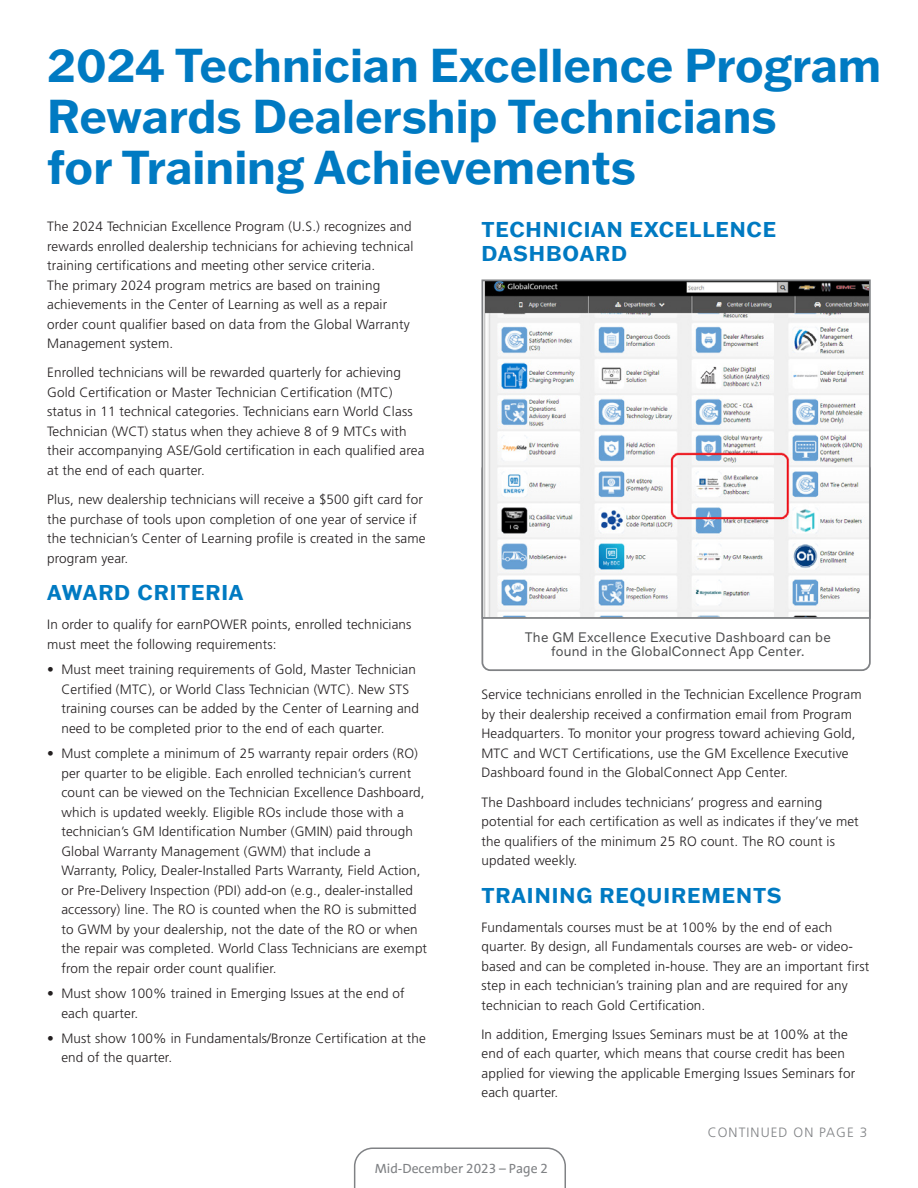
<style>
.page{position:relative;width:918px;height:1188px;background:#fff}
.page>*{position:absolute;margin:0;border:0;box-sizing:border-box;transform-origin:0 0}
._2019_body_copy_whit{font:700 46.5px/51px "Franklin Gothic ATF";color:#007ac2}
._2019_subheads_300{font:700 21px/24px "Franklin Gothic ATF";letter-spacing:.04em;color:#007ac2}
._2019_body_copy{font:300 13.5px/19.5px "Frutiger";letter-spacing:.01em;color:#231f20}
._2019_bullets{font:300 13.5px/19.5px "Frutiger";letter-spacing:.01em;color:#231f20}
._2019_captions{font:13.5px/14.5px "Franklin Gothic ATF";letter-spacing:.02em;color:#4b4c4d;text-align:center;scale:.95 1}
.t1{font:13.5px "GM Sans";color:#808285}
._2019_continued{font:300 13.5px "Frutiger";letter-spacing:.08em;color:#808285}
</style>
<div class="page">
<svg style="left:354px;top:1148px;width:212px;height:40px"></svg>
<img style="left:484px;top:282px;width:384px;height:334px">
<div style="left:481px;top:279px;width:390px;height:340px;border:2px solid #808285"></div>
<p class="_2019_body_copy_whit" style="left:47px;top:39px;width:836px">2024 Technician Excellence Program<br>Rewards Dealership Technicians<br>for Training Achievements</p>
<p class="_2019_subheads_300" style="left:482px;top:217px;width:296px">TECHNICIAN EXCELLENCE<br>DASHBOARD</p>
<p class="_2019_body_copy" style="left:47px;top:217px;width:368px">The 2024 Technician Excellence Program (U.S.) recognizes and rewards enrolled dealership technicians for achieving technical training certifications and meeting other service criteria.<br>The primary 2024 program metrics are based on training achievements in the Center of Learning as well as a repair order count qualifier based on data from the Global Warranty Management system.</p>
<p class="_2019_body_copy" style="left:47px;top:363px;width:379px">Enrolled technicians will be rewarded quarterly for achieving Gold Certification or Master Technician Certification (MTC) status in 11 technical categories. Technicians earn World Class Technician (WCT) status when they achieve 8 of 9 MTCs with their accompanying ASE/Gold certification in each qualified area at the end of each quarter.</p>
<p class="_2019_body_copy" style="left:47px;top:490px;width:380px">Plus, new dealership technicians will receive a $500 gift card for the purchase of tools upon completion of one year of service if the technician’s Center of Learning profile is created in the same program year.</p>
<p class="_2019_subheads_300" style="left:47px;top:580px;width:198px">AWARD CRITERIA</p>
<p class="_2019_body_copy" style="left:47px;top:615px;width:366px">In order to qualify for earnPOWER points, enrolled technicians must meet the following requirements:</p>
<p class="_2019_bullets" style="left:61px;top:660px;width:359px;text-indent:-14px">• Must meet training requirements of Gold, Master Technician Certified (MTC), or World Class Technician (WTC). New STS training courses can be added by the Center of Learning and need to be completed prior to the end of each quarter.</p>
<p class="_2019_bullets" style="left:61px;top:744px;width:367px;text-indent:-14px">• Must complete a minimum of 25 warranty repair orders (RO) per quarter to be eligible. Each enrolled technician’s current count can be viewed on the Technician Excellence Dashboard, which is updated weekly. Eligible ROs include those with a technician’s GM Identification Number (GMIN) paid through Global Warranty Management (GWM) that include a Warranty, Policy, Dealer-Installed Parts Warranty, Field Action, or Pre-Delivery Inspection (PDI) add-on (e.g., dealer-installed accessory) line. The RO is counted when the RO is submitted to GWM by your dealership, not the date of the RO or when the repair was completed. World Class Technicians are exempt from the repair order count qualifier.</p>
<p class="_2019_bullets" style="left:61px;top:984px;width:345px;text-indent:-14px">• Must show 100% trained in Emerging Issues at the end of each quarter.</p>
<p class="_2019_bullets" style="left:61px;top:1029px;width:366px;text-indent:-14px">• Must show 100% in Fundamentals/Bronze Certification at the end of the quarter.</p>
<p class="_2019_captions" style="left:525px;top:629px;width:324px">The GM Excellence Executive Dashboard can be found in the GlobalConnect App Center.</p>
<p class="_2019_body_copy" style="left:482px;top:685px;width:382px">Service technicians enrolled in the Technician Excellence Program by their dealership received a confirmation email from Program Headquarters. To monitor your progress toward achieving Gold, MTC and WCT Certifications, use the GM Excellence Executive Dashboard found in the GlobalConnect App Center.</p>
<p class="_2019_body_copy" style="left:482px;top:792px;width:379px">The Dashboard includes technicians’ progress and earning potential for each certification as well as indicates if they’ve met the qualifiers of the minimum 25 RO count. The RO count is updated weekly.</p>
<p class="_2019_subheads_300" style="left:482px;top:883px;width:302px">TRAINING REQUIREMENTS</p>
<p class="_2019_body_copy" style="left:482px;top:917px;width:389px">Fundamentals courses must be at 100% by the end of each quarter. By design, all Fundamentals courses are web- or video&shy;based and can be completed in-house. They are an important first step in each technician’s training plan and are required for any technician to reach Gold Certification.</p>
<p class="_2019_body_copy" style="left:482px;top:1025px;width:375px">In addition, Emerging Issues Seminars must be at 100% at the end of each quarter, which means that course credit has been applied for viewing the applicable Emerging Issues Seminars for each quarter.</p>
<p class="t1" style="left:375px;top:1161px;width:175px">Mid-December 2023 – Page 2</p>
<p class="_2019_continued" style="left:708px;top:1125px;width:161px">CONTINUED ON PAGE 3</p>
</div>
